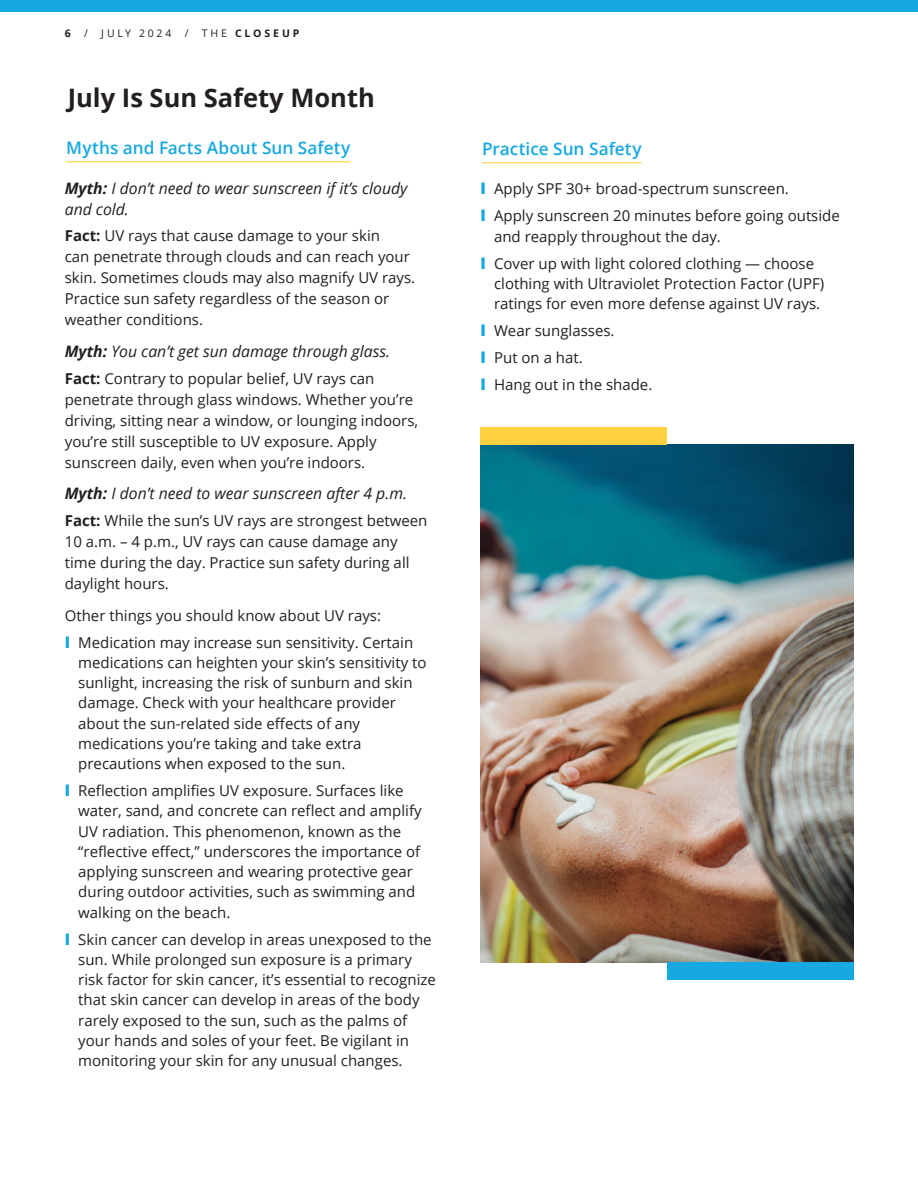
<style>
.page{position:relative;width:918px;height:1188px;background:#fff}
.page>*{position:absolute;margin:0;border:0;box-sizing:border-box;transform-origin:0 0}
.hd1{font:700 25.5px "Open Sans";color:#231f20}
.hd2_after_hd1{font:600 17.25px "Open Sans";color:#16a8e1}
.hd2{font:600 17.25px "Open Sans";color:#16a8e1}
.body{font:italic 15.75px/21px "Open Sans";color:#231f20}
.body-2{font:15px/20.2px "Open Sans";color:#231f20}
.t1{font:700 10.5px "Open Sans";letter-spacing:.275em;color:#231f20}
.t2{font:10.5px "Open Sans";letter-spacing:.265em;color:#231f20}
.s1{font-weight:400}
.s2{font-weight:700}
.s3{font-weight:800;color:#16a8e1}
</style>
<div class="page">
<div style="left:0;top:0;width:918px;height:12px;background:#16a8e1"></div>
<hr style="left:66px;top:161px;width:284px;height:1px;background:#fdd140">
<hr style="left:482px;top:162px;width:160px;height:1px;background:#fdd140">
<img style="left:481px;top:445px;width:372px;height:517px">
<div style="left:667px;top:962px;width:186px;height:17px;background:#16a8e1"></div>
<div style="left:481px;top:428px;width:186px;height:17px;background:#fdd140"></div>
<p class="t1" style="left:65px;top:26px;width:7px">6</p>
<p class="t2" style="left:84px;top:26px;width:5px">/</p>
<p class="t2" style="left:101px;top:26px;width:72px">JULY 2024</p>
<p class="t2" style="left:185px;top:26px;width:5px">/</p>
<p class="t1" style="left:202px;top:26px;width:99px"><span class="s1">THE</span> CLOSEUP</p>
<p class="hd1" style="left:68px;top:80px;width:309px">July Is Sun Safety Month</p>
<p class="hd2_after_hd1" style="left:66px;top:136px;width:286px">Myths and Facts About Sun Safety</p>
<p class="body" style="left:65px;top:177px;width:344px"><span class="s2">Myth:</span> I don’t need to wear sunscreen if it’s cloudy and cold.</p>
<p class="body-2" style="left:65px;top:225px;width:352px;line-height:21px"><span class="s2">Fact:</span> UV rays that cause damage to your skin<br>can penetrate through clouds and can reach your skin. Sometimes clouds may also magnify UV rays.<br>Practice sun safety regardless of the season or weather conditions.</p>
<p class="body" style="left:65px;top:341px;width:327px"><span class="s2">Myth:</span> You can’t get sun damage through glass.</p>
<p class="body-2" style="left:65px;top:367px;width:355px;line-height:21px"><span class="s2">Fact:</span> Contrary to popular belief, UV rays can penetrate through glass windows. Whether you’re driving, sitting near a window, or lounging indoors, you’re still susceptible to UV exposure. Apply sunscreen daily, even when you’re indoors.</p>
<p class="body" style="left:65px;top:483px;width:344px"><span class="s2">Myth:</span> I don’t need to wear sunscreen after 4 p.m.</p>
<p class="body-2" style="left:65px;top:510px;width:364px;line-height:21px"><span class="s2">Fact:</span> While the sun’s UV rays are strongest between 10 a.m. – 4 p.m., UV rays can cause damage any time during the day. Practice sun safety during all daylight hours.</p>
<p class="body-2" style="left:65px;top:605px;width:318px">Other things you should know about UV rays:</p>
<p class="body-2" style="left:78px;top:632px;width:350px;text-indent:-14px"><span class="s3">l</span> Medication may increase sun sensitivity. Certain medications can heighten your skin’s sensitivity to sunlight, increasing the risk of sunburn and skin damage. Check with your healthcare provider about the sun-related side effects of any medications you’re taking and take extra precautions when exposed to the sun.</p>
<p class="body-2" style="left:78px;top:780px;width:345px;text-indent:-14px"><span class="s3">l</span> Reflection amplifies UV exposure. Surfaces like water, sand, and concrete can reflect and amplify UV radiation. This phenomenon, known as the “reflective effect,” underscores the importance of applying sunscreen and wearing protective gear during outdoor activities, such as swimming and walking on the beach.</p>
<p class="body-2" style="left:78px;top:929px;width:359px;text-indent:-14px"><span class="s3">l</span> Skin cancer can develop in areas unexposed to the sun. While prolonged sun exposure is a primary risk factor for skin cancer, it’s essential to recognize that skin cancer can develop in areas of the body rarely exposed to the sun, such as the palms of your hands and soles of your feet. Be vigilant in monitoring your skin for any unusual changes.</p>
<p class="hd2" style="left:482px;top:137px;width:161px">Practice Sun Safety</p>
<p class="body-2" style="left:481px;top:178px;width:310px"><span class="s3">l</span> Apply SPF 30+ broad-spectrum sunscreen.</p>
<p class="body-2" style="left:494px;top:205px;width:347px;text-indent:-14px"><span class="s3">l</span> Apply sunscreen 20 minutes before going outside and reapply throughout the day.</p>
<p class="body-2" style="left:494px;top:253px;width:332px;text-indent:-14px"><span class="s3">l</span> Cover up with light colored clothing — choose clothing with Ultraviolet Protection Factor (UPF) ratings for even more defense against UV rays.</p>
<p class="body-2" style="left:481px;top:320px;width:135px"><span class="s3">l</span> Wear sunglasses.</p>
<p class="body-2" style="left:481px;top:347px;width:104px"><span class="s3">l</span> Put on a hat.</p>
<p class="body-2" style="left:481px;top:374px;width:173px"><span class="s3">l</span> Hang out in the shade.</p>
</div>
